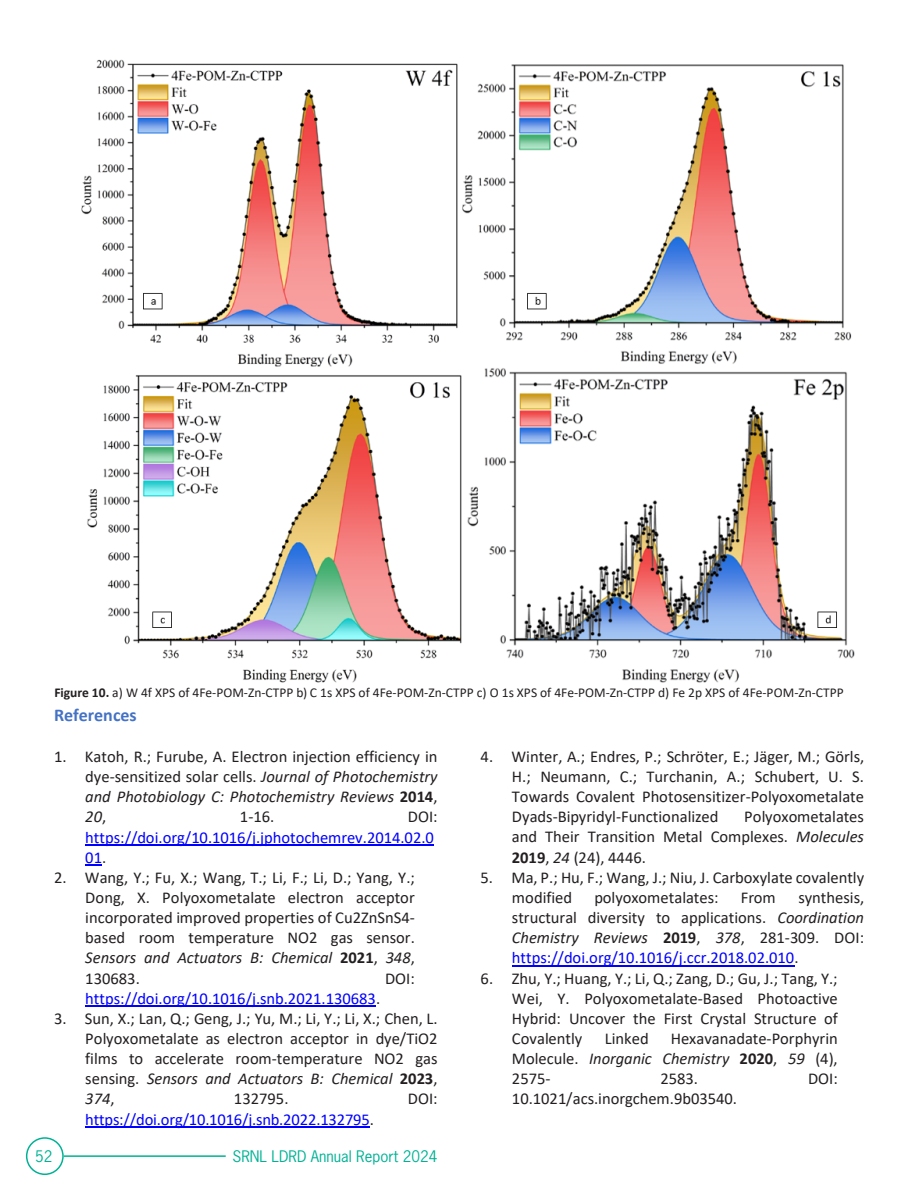
<style>
.page{position:relative;width:918px;height:1188px;background:#fff}
.page>*{position:absolute;margin:0;border:0;box-sizing:border-box;transform-origin:0 0}
.t1{font:700 18px "Calibri";letter-spacing:-.005em;color:#4472c4}
.t2{font:16.5px/20.1px "Calibri";color:#231f20;text-align:justify}
.t3{font:16.5px/20.1px "Calibri";letter-spacing:-.005em;color:#00f}
.t4{font:15px "News Gothic Std";color:#00b294}
.t5{font:13.5px "Calibri";color:#231f20}
.s1{font-weight:700}
.s2{font-style:italic}
.s3{color:#231f20}
.s4{color:#00f}
</style>
<div class="page">
<hr style="left:85px;top:844px;width:349px;height:1px;background:#00f">
<svg style="left:85px;top:865px;width:17px;height:1px"></svg>
<hr style="left:85px;top:1005px;width:291px;height:2px;background:#00f">
<hr style="left:85px;top:1126px;width:285px;height:2px;background:#00f">
<hr style="left:512px;top:965px;width:282px;height:1px;background:#00f">
<img style="left:81px;top:59px;width:774px;height:624px">
<div style="left:26px;top:1137px;width:38px;height:38px;border:2px solid #00b294;border-radius:50%"></div>
<hr style="left:64px;top:1155px;width:162px;height:2px;background:#00b294">
<p class="t5" style="left:54px;top:683px;width:791px"><span class="s1">Figure 10.</span> a) W 4f XPS of 4Fe-POM-Zn-CTPP b) C 1s XPS of 4Fe-POM-Zn-CTPP c) O 1s XPS of 4Fe-POM-Zn-CTPP d) Fe 2p XPS of 4Fe-POM-Zn-CTPP</p>
<p class="t1" style="left:54px;top:703px;width:84px">References</p>
<p class="t2" style="left:85px;top:746px;width:354px;text-indent:-31px">1. Katoh, R.; Furube, A. Electron injection efficiency in dye-sensitized solar cells. <span class="s2">Journal of Photochemistry and Photobiology C: Photochemistry Reviews</span> <span class="s1">2014</span>, <span class="s2">20</span>,</p>
<p class="t3" style="left:85px;top:806px;width:354px;text-indent:323px"><span class="s3">DOI: </span>https://doi.org/10.1016/j.jphotochemrev.2014.02.0<br>01<span class="s3">.</span></p>
<p class="t2" style="left:85px;top:867px;width:331px;text-indent:-31px">2. Wang, Y.; Fu, X.; Wang, T.; Li, F.; Li, D.; Yang, Y.; Dong, X. Polyoxometalate electron acceptor incorporated improved properties of Cu2ZnSnS4- based room temperature NO2 gas sensor.<br><span class="s2">Sensors and Actuators B: Chemical</span> <span class="s1">2021</span>, <span class="s2">348</span>, 130683.</p>
<p class="t2" style="left:240px;top:806px;width:36px">1-16.</p>
<p class="t2" style="left:385px;top:968px;width:31px">DOI:</p>
<p class="t3" style="left:85px;top:988px;width:296px">https://doi.org/10.1016/j.snb.2021.130683<span class="s3">.</span></p>
<p class="t2" style="left:85px;top:1008px;width:354px;text-indent:-31px">3. Sun, X.; Lan, Q.; Geng, J.; Yu, M.; Li, Y.; Li, X.; Chen, L.<br>Polyoxometalate as electron acceptor in dye/TiO2 films to accelerate room-temperature NO2 gas sensing. <span class="s2">Sensors and Actuators B: Chemical</span> <span class="s1">2023</span>, <span class="s2">374</span>,</p>
<p class="t2" style="left:234px;top:1089px;width:56px">132795.</p>
<p class="t2" style="left:408px;top:1089px;width:31px">DOI:</p>
<p class="t3" style="left:85px;top:1109px;width:290px">https://doi.org/10.1016/j.snb.2022.132795<span class="s3">.</span></p>
<p class="t4" style="left:35px;top:1147px;width:19px">52</p>
<p class="t4" style="left:232px;top:1147px;width:206px">SRNL LDRD Annual Report 2024</p>
<p class="t2" style="left:512px;top:746px;width:354px;text-indent:-31px">4. Winter, A.; Endres, P.; Schröter, E.; Jäger, M.; Görls, H.; Neumann, C.; Turchanin, A.; Schubert, U. S.<br>Towards Covalent Photosensitizer-Polyoxometalate Dyads-Bipyridyl-Functionalized</p>
<p class="t2" style="left:512px;top:806px;width:354px;text-indent:232px">Polyoxometalates and Their Transition Metal Complexes. <span class="s2">Molecules </span><span class="s1">2019</span>, <span class="s2">24</span> (24), 4446.</p>
<p class="t2" style="left:512px;top:867px;width:354px;text-indent:-31px">5. Ma, P.; Hu, F.; Wang, J.; Niu, J. Carboxylate covalently modified</p>
<p class="t2" style="left:512px;top:887px;width:354px;text-indent:287px">synthesis, structural diversity to applications. <span class="s2">Coordination Chemistry Reviews</span> <span class="s1">2019</span>, <span class="s2">378</span>, 281-309. DOI: <span class="s4">https://doi.org/10.1016/j.ccr.2018.02.010</span>.</p>
<p class="t2" style="left:512px;top:968px;width:327px;text-indent:-31px">6. Zhu, Y.; Huang, Y.; Li, Q.; Zang, D.; Gu, J.; Tang, Y.; Wei, Y. Polyoxometalate-Based Photoactive Hybrid: Uncover the First Crystal Structure of Covalently</p>
<p class="t2" style="left:594px;top:887px;width:126px">polyoxometalates:</p>
<p class="t2" style="left:741px;top:887px;width:37px">From</p>
<p class="t2" style="left:512px;top:1028px;width:327px;text-indent:159px">Hexavanadate-Porphyrin Molecule. <span class="s2">Inorganic Chemistry</span> <span class="s1">2020</span>, <span class="s2">59</span> (4), 2575-</p>
<p class="t2" style="left:605px;top:1028px;width:45px">Linked</p>
<p class="t2" style="left:660px;top:1068px;width:39px">2583.</p>
<p class="t2" style="left:808px;top:1068px;width:31px">DOI:</p>
<p class="t2" style="left:512px;top:1088px;width:227px">10.1021/acs.inorgchem.9b03540.</p>
</div>
